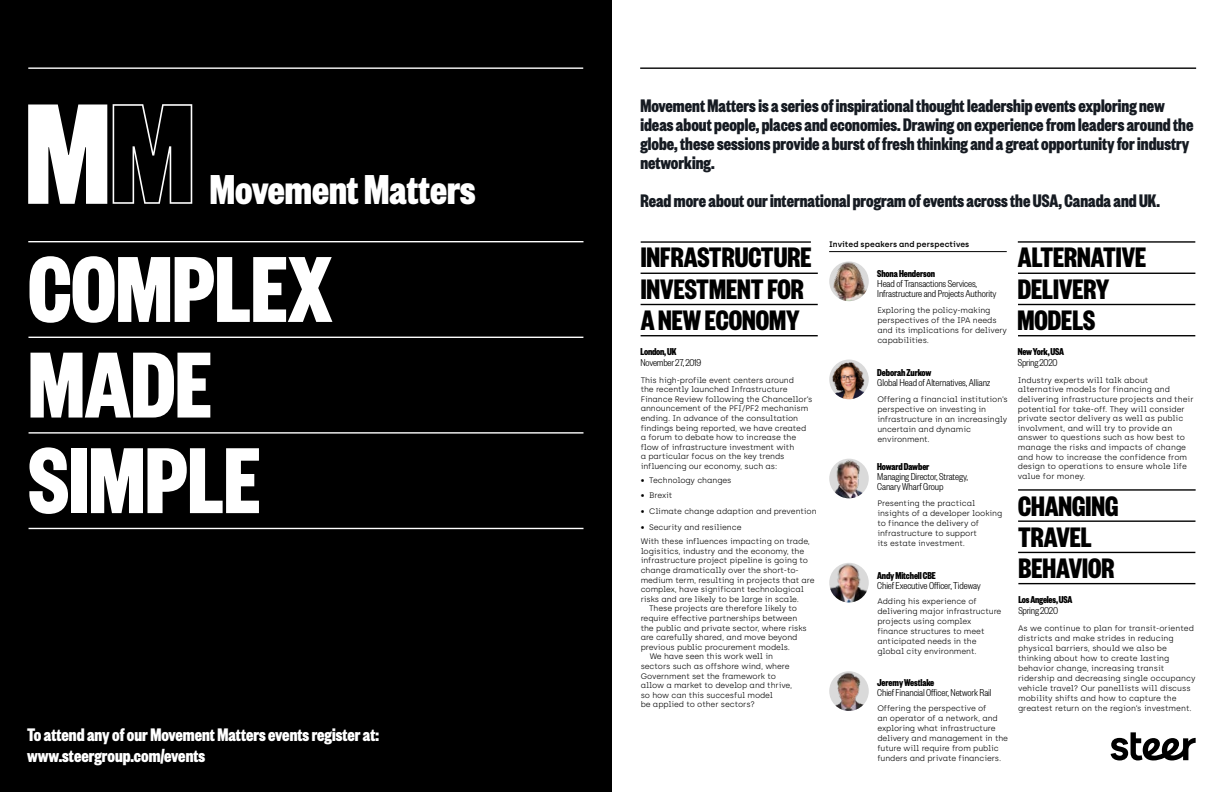
<style>
.page{position:relative;width:1224px;height:792px;background:#fff}
.page>*{position:absolute;margin:0;border:0;box-sizing:border-box;transform-origin:0 0}
.t1{font:700 103px "Founders Grotesk X Cond";color:#fff}
.t2{font:700 46px "Founders Grotesk X Cond";color:#fff}
.t3{font:700 31px/31.1px "Founders Grotesk X Cond";color:#000}
.t4{font:700 20px/19px "Founders Grotesk X Cond";color:#161b22}
.t5{font:700 20px/21px "Founders Grotesk X Cond";color:#fff}
.t6{font:300 11px/10px "Founders Grotesk Cond";letter-spacing:-.01em;color:#000}
.t7{font:700 condensed 11px "Founders Grotesque X";letter-spacing:-.01em;color:#000}
.t8{font:700 11px "Founders Grotesk X Cond";letter-spacing:-.02em;color:#000}
.t9{font:300 8px/10px "Archia";letter-spacing:-.01em;color:#000}
.t10{font:600 8px "Archia";letter-spacing:.015em;color:#000}
</style>
<div class="page">
<div style="left:0;top:0;width:612px;height:792px;background:#000"></div>
<hr style="left:640px;top:67px;width:556px;height:2px;background:#000">
<svg style="left:28px;top:105px;width:79px;height:99px;background:#d6d6d6"></svg>
<svg style="left:113px;top:104px;width:79px;height:100px"></svg>
<hr style="left:28px;top:67px;width:555px;height:2px;background:#fff">
<hr style="left:28px;top:241px;width:555px;height:1px;background:#fff">
<hr style="left:28px;top:337px;width:555px;height:1px;background:#fff">
<hr style="left:29px;top:432px;width:554px;height:2px;background:#fff">
<hr style="left:29px;top:528px;width:554px;height:1px;background:#fff">
<svg style="left:1111px;top:732px;width:85px;height:28px"></svg>
<hr style="left:641px;top:241px;width:170px;height:2px;background:#000">
<hr style="left:1018px;top:241px;width:177px;height:2px;background:#000">
<hr style="left:1018px;top:489px;width:178px;height:2px;background:#000">
<hr style="left:1018px;top:520px;width:178px;height:2px;background:#000">
<hr style="left:1018px;top:552px;width:177px;height:1px;background:#000">
<hr style="left:1018px;top:583px;width:177px;height:1px;background:#000">
<hr style="left:641px;top:273px;width:177px;height:1px;background:#000">
<hr style="left:641px;top:304px;width:177px;height:1px;background:#000">
<hr style="left:641px;top:335px;width:177px;height:1px;background:#000">
<hr style="left:1018px;top:273px;width:177px;height:1px;background:#000">
<hr style="left:1018px;top:304px;width:177px;height:1px;background:#000">
<hr style="left:1018px;top:335px;width:177px;height:1px;background:#000">
<hr style="left:829px;top:251px;width:178px;height:1px;background:#000">
<svg style="left:829px;top:261px;width:40px;height:40px"></svg>
<img style="left:829px;top:262px;width:39px;height:39px">
<img style="left:829px;top:360px;width:40px;height:39px">
<img style="left:829px;top:459px;width:40px;height:39px;border-radius:20px">
<img style="left:829px;top:563px;width:40px;height:39px">
<img style="left:829px;top:671px;width:40px;height:40px;border-radius:20px">
<h2 class="t2" style="left:210px;top:160px;width:267px">Movement Matters</h2>
<h1 class="t1" style="left:28px;top:225px;width:306px">COMPLEX</h1>
<h1 class="t1" style="left:28px;top:320px;width:185px">MADE</h1>
<h1 class="t1" style="left:29px;top:416px;width:234px">SIMPLE</h1>
<h3 class="t5" style="left:27px;top:723px;width:353px">To attend any of our Movement Matters events register at: www.steergroup.com/events</h3>
<p class="t4" style="left:640px;top:95px;width:555px">Movement Matters is a series of inspirational thought leadership events exploring new ideas about people, places and economies. Drawing on experience from leaders around the globe, these sessions provide a burst of fresh thinking and a great opportunity for industry networking.</p>
<h3 class="t4" style="left:640px;top:190px;width:521px">Read more about our international program of events across the USA, Canada and UK.</h3>
<p class="t10" style="left:829px;top:240px;width:142px">Invited speakers and perspectives</p>
<h3 class="t7" style="left:877px;top:267px;width:59px">Shona Henderson</h3>
<h3 class="t6" style="left:877px;top:279px;width:121px">Head of Transactions Services,<br>Infrastructure and Projects Authority</h3>
<p class="t9" style="left:877px;top:305px;width:131px">Exploring the policy-making perspectives of the IPA needs and its implications for delivery capabilities.</p>
<h3 class="t7" style="left:877px;top:366px;width:56px">Deborah Zurkow</h3>
<h3 class="t6" style="left:877px;top:377px;width:115px">Global Head of Alternatives, Allianz</h3>
<p class="t9" style="left:877px;top:394px;width:132px">Offering a financial institution’s perspective on investing in infrastructure in an increasingly uncertain and dynamic environment.</p>
<h3 class="t7" style="left:877px;top:460px;width:54px">Howard Dawber</h3>
<h3 class="t6" style="left:877px;top:471px;width:92px">Managing Director, Strategy,<br>Canary Wharf Group</h3>
<p class="t9" style="left:877px;top:498px;width:126px">Presenting the practical insights of a developer looking to finance the delivery of infrastructure to support<br>its estate investment.</p>
<h3 class="t7" style="left:877px;top:568px;width:60px">Andy Mitchell CBE</h3>
<h3 class="t6" style="left:877px;top:580px;width:105px">Chief Executive Officer, Tideway</h3>
<p class="t9" style="left:877px;top:597px;width:126px">Adding his experience of delivering major infrastructure projects using complex finance structures to meet anticipated needs in the global city environment.</p>
<h3 class="t7" style="left:877px;top:675px;width:59px">Jeremy Westlake</h3>
<h3 class="t6" style="left:877px;top:687px;width:116px">Chief Financial Officer, Network Rail</h3>
<p class="t9" style="left:877px;top:703px;width:132px">Offering the perspective of<br>an operator of a network, and exploring what infrastructure delivery and management in the future will require from public funders and private financiers.</p>
<h3 class="t3" style="left:641px;top:240px;width:172px">INFRASTRUCTURE</h3>
<h3 class="t3" style="left:1018px;top:240px;width:130px">ALTERNATIVE</h3>
<h3 class="t3" style="left:641px;top:272px;width:165px">INVESTMENT FOR</h3>
<h3 class="t3" style="left:1018px;top:272px;width:93px">DELIVERY</h3>
<h3 class="t3" style="left:641px;top:303px;width:160px">A NEW ECONOMY</h3>
<h3 class="t3" style="left:1018px;top:303px;width:79px">MODELS</h3>
<h3 class="t8" style="left:1018px;top:344px;width:48px">New York, USA</h3>
<h3 class="t6" style="left:1018px;top:357px;width:41px">Spring 2020</h3>
<p class="t9" style="left:1018px;top:375px;width:177px;line-height:9.6px">Industry experts will talk about alternative models for financing and delivering infrastructure projects and their potential for take-off. They will consider private sector delivery as well as public involvment, and will try to provide an answer to questions such as how best to manage the risks and impacts of change and how to increase the confidence from design to operations to ensure whole life value for money.</p>
<h3 class="t3" style="left:1018px;top:488px;width:102px">CHANGING<br>TRAVEL<br>BEHAVIOR</h3>
<h3 class="t8" style="left:1018px;top:592px;width:56px">Los Angeles, USA</h3>
<h3 class="t6" style="left:1018px;top:605px;width:41px">Spring 2020</h3>
<h3 class="t8" style="left:641px;top:344px;width:37px">London, UK</h3>
<h3 class="t6" style="left:641px;top:357px;width:62px">November 27, 2019</h3>
<p class="t9" style="left:641px;top:375px;width:173px;line-height:9.6px">This high-profile event centers around<br>the recently launched Infrastructure Finance Review following the Chancellor’s announcement of the PFI/PF2 mechanism ending. In advance of the consultation findings being reported, we have created a forum to debate how to increase the flow of infrastructure investment with<br>a particular focus on the key trends influencing our economy, such as:</p>
<p class="t9" style="left:641px;top:475px;width:92px">• Technology changes</p>
<p class="t9" style="left:641px;top:491px;width:33px">• Brexit</p>
<p class="t9" style="left:641px;top:506px;width:178px">• Climate change adaption and prevention</p>
<p class="t9" style="left:641px;top:519px;width:171px;line-height:14.6px">• Security and resilience<br>With these influences impacting on trade,</p>
<p class="t9" style="left:641px;top:546px;width:165px">logisitics, industry and the economy, the</p>
<p class="t9" style="left:641px;top:556px;width:169px">infrastructure project pipeline is going to</p>
<p class="t9" style="left:641px;top:565px;width:160px">change dramatically over the short-to-</p>
<p class="t9" style="left:641px;top:575px;width:176px">medium term, resulting in projects that are</p>
<p class="t9" style="left:641px;top:584px;width:165px">complex, have significant technological</p>
<p class="t9" style="left:641px;top:594px;width:160px">risks and are likely to be large in scale.</p>
<p class="t9" style="left:649px;top:604px;width:150px">These projects are therefore likely to</p>
<p class="t9" style="left:641px;top:613px;width:158px">require effective partnerships between</p>
<p class="t9" style="left:641px;top:623px;width:168px">the public and private sector, where risks</p>
<p class="t9" style="left:641px;top:632px;width:158px">are carefully shared, and move beyond</p>
<p class="t9" style="left:641px;top:642px;width:151px">previous public procurement models.</p>
<p class="t9" style="left:650px;top:652px;width:125px">We have seen this work well in</p>
<p class="t9" style="left:641px;top:661px;width:151px">sectors such as offshore wind, where</p>
<p class="t9" style="left:641px;top:671px;width:137px">Government set the framework to</p>
<p class="t9" style="left:641px;top:680px;width:153px">allow a market to develop and thrive,</p>
<p class="t9" style="left:641px;top:690px;width:134px">so how can this succesful model</p>
<p class="t9" style="left:641px;top:700px;width:116px">be applied to other sectors?</p>
<p class="t9" style="left:1018px;top:623px;width:179px">As we continue to plan for transit-oriented districts and make strides in reducing physical barriers, should we also be thinking about how to create lasting behavior change, increasing transit ridership and decreasing single occupancy vehicle travel? Our panellists will discuss mobility shifts and how to capture the greatest return on the region’s investment.</p>
</div>
